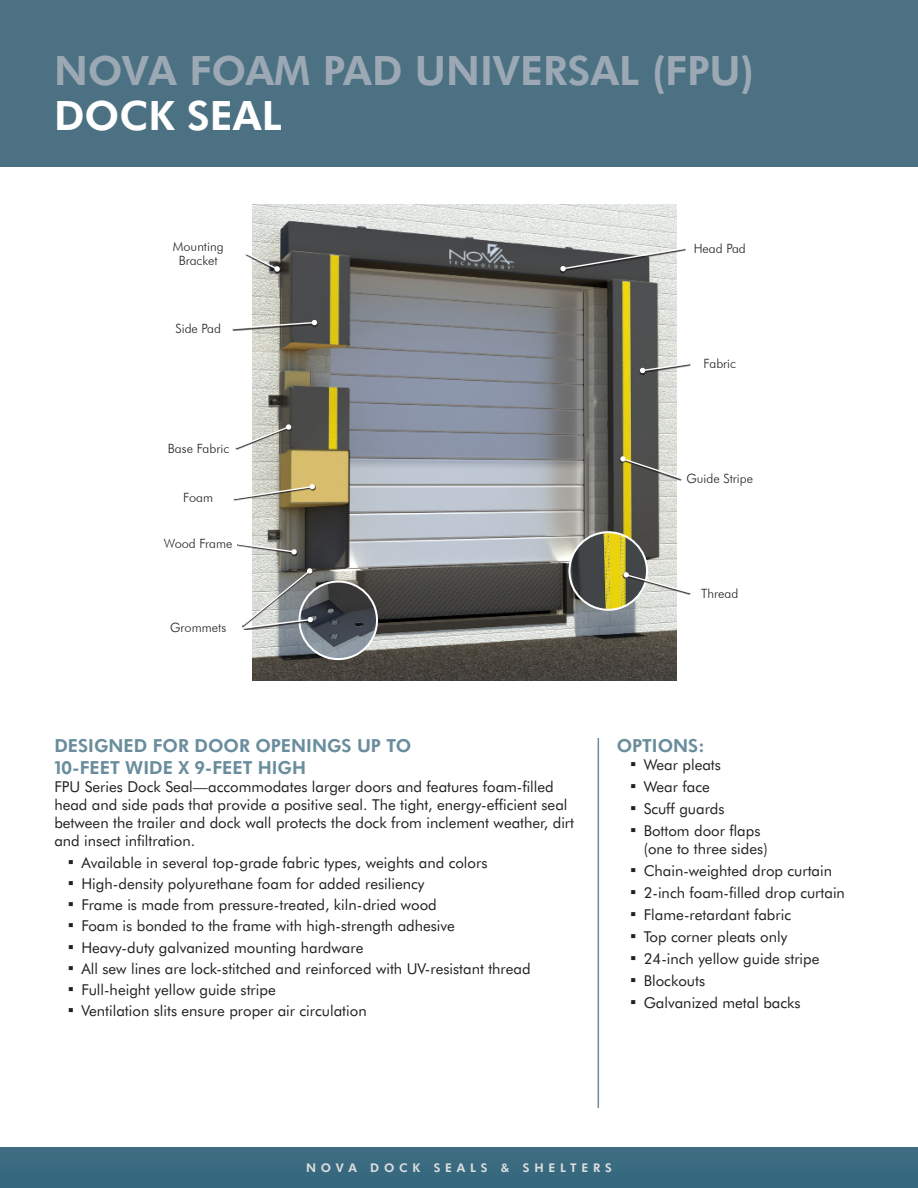
<style>
.page{position:relative;width:918px;height:1188px;background:#fff}
.page>*{position:absolute;margin:0;border:0;box-sizing:border-box;transform-origin:0 0}
.t1{font:700 40.5px "Futura BT";color:#9ca9b5}
.t2{font:700 40.5px "Futura BT";color:#fff}
.t3{font:700 18px/21.6px "Futura BT";color:#698d9c}
.t4{font:15px/18px "Futura BT";color:#231f20}
.t5{font:300 12.75px/13.5px "Futura BT";color:#231f20;text-align:center}
.t6{font:700 12px "Futura BT";letter-spacing:.4em;color:#dcdddf}
.s1{font-family:"Franklin Gothic";font-size:18px}
</style>
<div class="page">
<hr style="left:917px;top:0;width:1px;height:1162px;background:#dcdddf">
<div style="left:0;top:0;width:918px;height:167px;background:#4c7182"></div>
<div style="left:0;top:1148px;width:918px;height:40px;background:#396a7f"></div>
<img style="left:253px;top:205px;width:424px;height:475px">
<svg style="left:560px;top:271px;width:117px;height:3px"></svg>
<svg style="left:560px;top:247px;width:126px;height:24px;background:#919292"></svg>
<svg style="left:639px;top:364px;width:38px;height:11px"></svg>
<svg style="left:640px;top:362px;width:51px;height:11px"></svg>
<svg style="left:620px;top:480px;width:62px;height:1px"></svg>
<svg style="left:620px;top:456px;width:62px;height:24px"></svg>
<svg style="left:252px;top:254px;width:29px;height:20px"></svg>
<svg style="left:245px;top:252px;width:35px;height:20px"></svg>
<svg style="left:233px;top:321px;width:85px;height:10px"></svg>
<svg style="left:232px;top:320px;width:85px;height:10px"></svg>
<svg style="left:236px;top:425px;width:56px;height:25px"></svg>
<svg style="left:235px;top:424px;width:56px;height:25px"></svg>
<svg style="left:234px;top:485px;width:82px;height:16px"></svg>
<svg style="left:233px;top:484px;width:82px;height:16px"></svg>
<svg style="left:252px;top:544px;width:46px;height:13px"></svg>
<svg style="left:237px;top:542px;width:60px;height:13px"></svg>
<img style="left:299px;top:582px;width:78px;height:77px;border-radius:39px">
<div style="left:298px;top:581px;width:80px;height:79px;border:2px solid #fff;border-radius:50%"></div>
<svg style="left:244px;top:617px;width:70px;height:13px"></svg>
<svg style="left:242px;top:568px;width:71px;height:61px"></svg>
<img style="left:569px;top:532px;width:78px;height:78px;border-radius:39px">
<div style="left:568px;top:531px;width:80px;height:80px;border:2px solid #fff;border-radius:50%"></div>
<svg style="left:623px;top:594px;width:68px;height:1px"></svg>
<svg style="left:623px;top:572px;width:68px;height:22px"></svg>
<hr style="left:598px;top:738px;width:1px;height:370px;background:#698d9c">
<p class="t1" style="left:54px;top:42px;width:702px">NOVA FOAM PAD UNIVERSAL (FPU)</p>
<p class="t2" style="left:54px;top:87px;width:229px">DOCK SEAL</p>
<p class="t5" style="left:173px;top:240px;width:52px">Mounting<br>Bracket</p>
<p class="t5" style="left:175px;top:322px;width:47px">Side Pad</p>
<p class="t5" style="left:168px;top:442px;width:63px">Base Fabric</p>
<p class="t5" style="left:183px;top:491px;width:32px">Foam</p>
<p class="t5" style="left:164px;top:537px;width:70px">Wood Frame</p>
<p class="t5" style="left:170px;top:621px;width:58px">Grommets</p>
<p class="t3" style="left:54px;top:734px;width:359px">DESIGNED FOR DOOR OPENINGS UP TO<br>10-FEET WIDE X 9-FEET HIGH</p>
<p class="t4" style="left:54px;top:777px;width:521px">FPU Series Dock Seal—accommodates larger doors and features foam-filled head and side pads that provide a positive seal. The tight, energy-efficient seal between the trailer and dock wall protects the dock from inclement weather, dirt and insect infiltration.</p>
<p class="t4" style="left:68px;top:853px;width:421px"><span class="s1">▪</span> Available in several top-grade fabric types, weights and colors</p>
<p class="t4" style="left:68px;top:874px;width:358px"><span class="s1">▪</span> High-density polyurethane foam for added resiliency</p>
<p class="t4" style="left:68px;top:895px;width:371px"><span class="s1">▪</span> Frame is made from pressure-treated, kiln-dried wood</p>
<p class="t4" style="left:68px;top:916px;width:389px"><span class="s1">▪</span> Foam is bonded to the frame with high-strength adhesive</p>
<p class="t4" style="left:68px;top:938px;width:297px"><span class="s1">▪</span> Heavy-duty galvanized mounting hardware</p>
<p class="t4" style="left:68px;top:959px;width:464px"><span class="s1">▪</span> All sew lines are lock-stitched and reinforced with UV-resistant thread</p>
<p class="t4" style="left:68px;top:980px;width:209px"><span class="s1">▪</span> Full-height yellow guide stripe</p>
<p class="t4" style="left:68px;top:1001px;width:300px"><span class="s1">▪</span> Ventilation slits ensure proper air circulation</p>
<p class="t5" style="left:694px;top:241px;width:54px">Head Pad</p>
<p class="t5" style="left:704px;top:357px;width:34px">Fabric</p>
<p class="t5" style="left:686px;top:472px;width:68px">Guide Stripe</p>
<p class="t5" style="left:701px;top:587px;width:39px">Thread</p>
<p class="t3" style="left:617px;top:734px;width:89px">OPTIONS:</p>
<p class="t4" style="left:630px;top:755px;width:92px"><span class="s1">▪</span> Wear pleats</p>
<p class="t4" style="left:630px;top:777px;width:81px"><span class="s1">▪</span> Wear face</p>
<p class="t4" style="left:630px;top:799px;width:96px"><span class="s1">▪</span> Scuff guards</p>
<p class="t4" style="left:644px;top:821px;width:125px;text-indent:-14px"><span class="s1">▪</span> Bottom door flaps (one to three sides)</p>
<p class="t4" style="left:630px;top:861px;width:203px"><span class="s1">▪</span> Chain-weighted drop curtain</p>
<p class="t4" style="left:630px;top:883px;width:216px"><span class="s1">▪</span> 2-inch foam-filled drop curtain</p>
<p class="t4" style="left:630px;top:905px;width:162px"><span class="s1">▪</span> Flame-retardant fabric</p>
<p class="t4" style="left:630px;top:927px;width:159px"><span class="s1">▪</span> Top corner pleats only</p>
<p class="t4" style="left:630px;top:949px;width:191px"><span class="s1">▪</span> 24-inch yellow guide stripe</p>
<p class="t4" style="left:630px;top:972px;width:76px"><span class="s1">▪</span> Blockouts</p>
<p class="t4" style="left:630px;top:994px;width:172px"><span class="s1">▪</span> Galvanized metal backs</p>
<p class="t6" style="left:306px;top:1159px;width:307px">NOVA DOCK SEALS &amp; SHELTERS</p>
</div>
